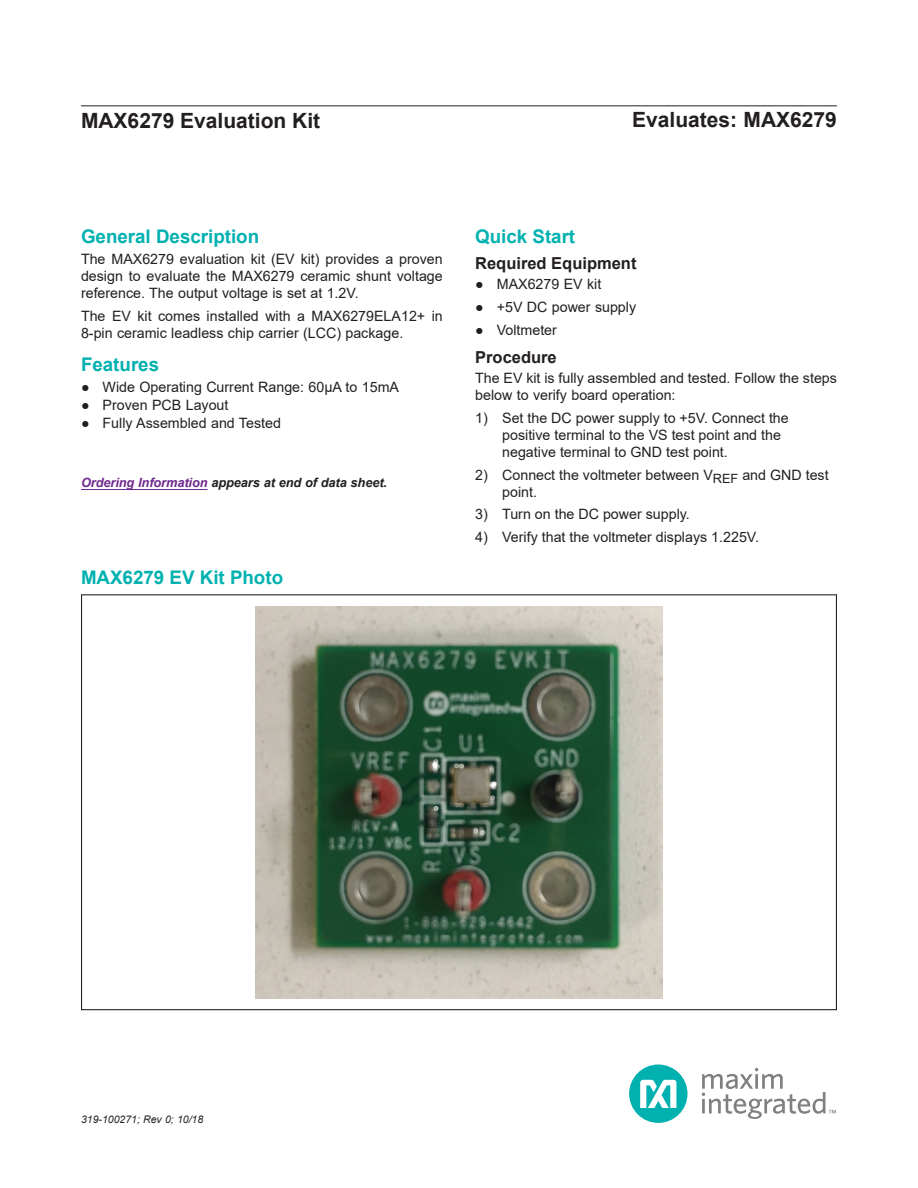
<style>
.page{position:relative;width:918px;height:1188px;background:#fff}
.page>*{position:absolute;margin:0;border:0;box-sizing:border-box;transform-origin:0 0}
.t1{font:700 21px "Arial";color:#231f20}
.H1{font:700 18.75px "Arial";color:#00b1b0}
.H2{font:700 16.5px "Arial";color:#231f20}
.Body_Text{font:14.25px/17.2px "Arial";color:#231f20}
.Caption{font:italic 700 12.75px "Arial";letter-spacing:-.005em;color:#231f20}
.t2{font:italic 10.5px "Arial";color:#231f20}
.s1{color:#6e298d}
</style>
<div class="page">
<div style="left:629px;top:1065px;width:59px;height:58px;background:#00b1b0;border-radius:50%"></div>
<svg style="left:640px;top:1080px;width:36px;height:28px"></svg>
<svg style="left:702px;top:1068px;width:134px;height:51px"></svg>
<hr style="left:81px;top:105px;width:756px;height:1px;background:#231f20">
<hr style="left:81px;top:489px;width:127px;height:1px;background:#6e298d">
<img style="left:256px;top:606px;width:406px;height:392px">
<h1 class="t1" style="left:81px;top:106px;width:241px">MAX6279 Evaluation Kit</h1>
<h1 class="t1" style="left:632px;top:105px;width:206px">Evaluates: MAX6279</h1>
<p class="H1" style="left:81px;top:223px;width:180px">General Description</p>
<p class="Body_Text" style="left:81px;top:250px;width:363px;text-align:justify">The MAX6279 evaluation kit (EV kit) provides a proven design to evaluate the MAX6279 ceramic shunt voltage reference. The output voltage is set at 1.2V.</p>
<p class="Body_Text" style="left:81px;top:307px;width:363px">The EV kit comes installed with a MAX6279ELA12+ in<br>8-pin ceramic leadless chip carrier (LCC) package.</p>
<p class="H1" style="left:81px;top:352px;width:80px">Features</p>
<p class="Body_Text" style="left:81px;top:378px;width:320px">● Wide Operating Current Range: 60µA to 15mA</p>
<p class="Body_Text" style="left:81px;top:396px;width:149px">● Proven PCB Layout</p>
<p class="Body_Text" style="left:81px;top:415px;width:201px">● Fully Assembled and Tested</p>
<p class="Caption" style="left:81px;top:474px;width:308px"><span class="s1">Ordering Information</span> appears at end of data sheet.</p>
<p class="H1" style="left:81px;top:564px;width:204px">MAX6279 EV Kit Photo</p>
<p class="H1" style="left:475px;top:223px;width:102px">Quick Start</p>
<p class="H2" style="left:475px;top:251px;width:163px">Required Equipment</p>
<p class="Body_Text" style="left:475px;top:276px;width:128px">● MAX6279 EV kit</p>
<p class="Body_Text" style="left:475px;top:298px;width:162px">● +5V DC power supply</p>
<p class="Body_Text" style="left:475px;top:321px;width:83px">● Voltmeter</p>
<p class="H2" style="left:475px;top:345px;width:83px">Procedure</p>
<p class="Body_Text" style="left:475px;top:369px;width:363px">The EV kit is fully assembled and tested. Follow the steps below to verify board operation:</p>
<p class="Body_Text" style="left:502px;top:409px;width:288px;text-indent:-27px">1) Set the DC power supply to +5V. Connect the positive terminal to the VS test point and the negative terminal to GND test point.</p>
<p class="Body_Text" style="left:502px;top:466px;width:328px;text-indent:-27px">2) Connect the voltmeter between V<sub>REF</sub> and GND test point.</p>
<p class="Body_Text" style="left:475px;top:505px;width:216px">3) Turn on the DC power supply.</p>
<p class="Body_Text" style="left:475px;top:528px;width:285px">4) Verify that the voltmeter displays 1.225V.</p>
<p class="t2" style="left:81px;top:1113px;width:124px">319-100271; Rev 0; 10/18</p>
</div>
